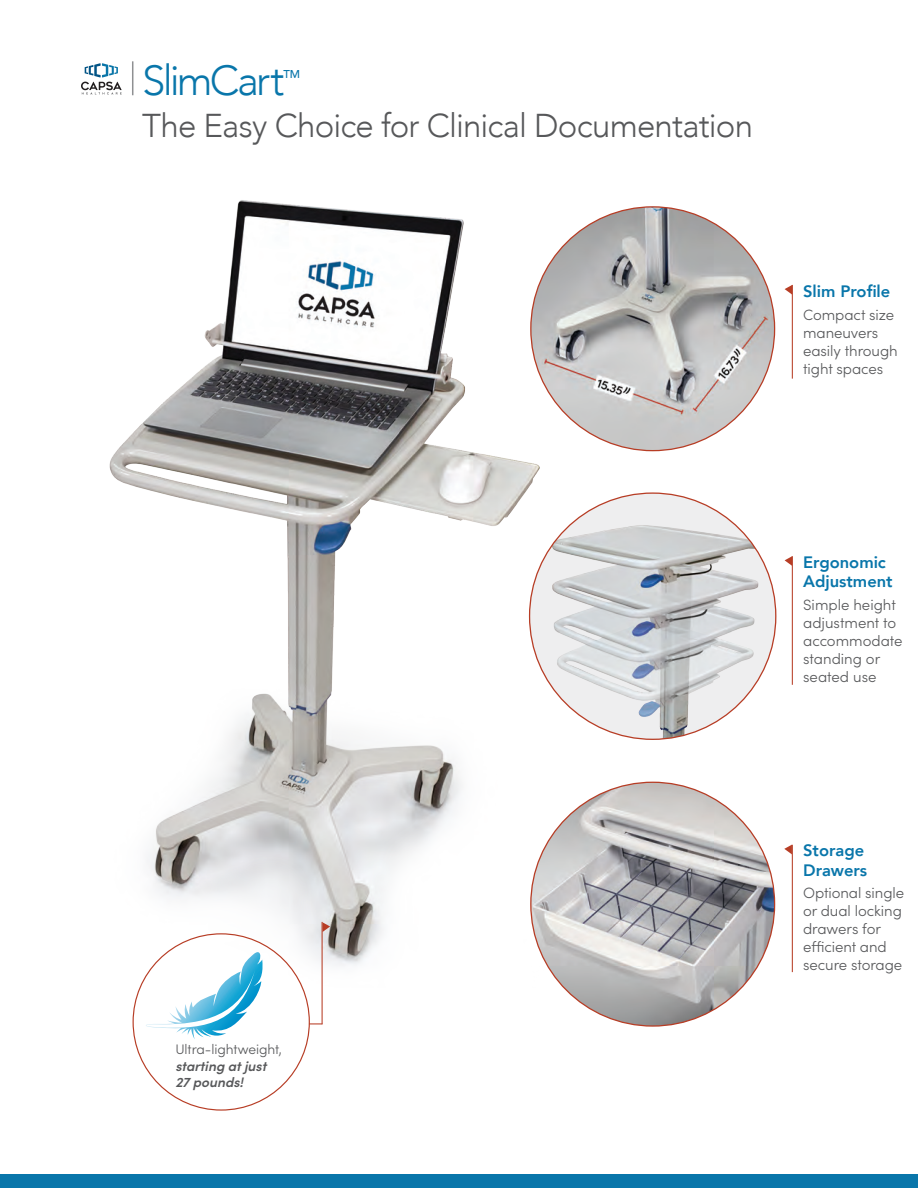
<style>
.page{position:relative;width:918px;height:1188px;background:#fff}
.page>*{position:absolute;margin:0;border:0;box-sizing:border-box;transform-origin:0 0}
.t1{font:300 42px "Avenir";letter-spacing:-.07em;color:#0976aa}
.t2{font:300 33px "Avenir";letter-spacing:-.025em;color:#57585a}
.t3{font:800 16.5px/19.5px "Avenir";color:#0976aa}
.t4{font:300 15px/18px "Sofia Pro";letter-spacing:-.005em;color:#57585a}
.t5{font:italic 600 13.8px/16.5px "Sofia Pro";letter-spacing:-.005em;color:#57585a}
.t6{font:300 13.8px "Sofia Pro";letter-spacing:-.005em;color:#57585a}
.t7{font:500 11.4px "Avenir";color:#0976aa}
</style>
<div class="page">
<div style="left:0;top:1174px;width:918px;height:14px;background:#0976aa"></div>
<hr style="left:132px;top:61px;width:1px;height:34px;background:#8f9092">
<svg style="left:81px;top:63px;width:41px;height:31px"></svg>
<img style="left:109px;top:200px;width:437px;height:787px">
<img style="left:531px;top:207px;width:244px;height:244px;border-radius:122px">
<img style="left:531px;top:782px;width:244px;height:244px;border-radius:122px">
<hr style="left:792px;top:285px;width:1px;height:94px;background:#b73d25">
<svg style="left:785px;top:285px;width:7px;height:10px"></svg>
<hr style="left:792px;top:845px;width:1px;height:127px;background:#b73d25">
<svg style="left:784px;top:845px;width:8px;height:9px"></svg>
<hr style="left:322px;top:922px;width:1px;height:102px;background:#b73d25">
<svg style="left:310px;top:1023px;width:12px;height:1px"></svg>
<svg style="left:322px;top:922px;width:8px;height:10px"></svg>
<div style="left:530px;top:493px;width:246px;height:246px;background:#eeeeef;border-radius:50%"></div>
<img style="left:543px;top:517px;width:225px;height:222px">
<hr style="left:792px;top:556px;width:1px;height:129px;background:#b73d25">
<svg style="left:785px;top:556px;width:7px;height:10px"></svg>
<svg style="left:142px;top:952px;width:121px;height:87px"></svg>
<h1 class="t1" style="left:142px;top:56px;width:144px">SlimCart</h1>
<p class="t7" style="left:284px;top:64px;width:18px">TM</p>
<h2 class="t2" style="left:142px;top:106px;width:612px">The Easy Choice for Clinical Documentation</h2>
<p class="t3" style="left:803px;top:281px;width:89px">Slim Profile</p>
<p class="t4" style="left:803px;top:304px;width:96px">Compact size maneuvers easily through tight spaces</p>
<p class="t6" style="left:175px;top:1039px;width:108px">Ultra-lightweight,</p>
<p class="t5" style="left:175px;top:1057px;width:93px">starting at just<br>27 pounds!</p>
<p class="t3" style="left:803px;top:552px;width:91px">Ergonomic<br>Adjustment</p>
<p class="t4" style="left:803px;top:595px;width:101px">Simple height adjustment to accommodate standing or seated use</p>
<p class="t3" style="left:803px;top:841px;width:66px">Storage<br>Drawers</p>
<p class="t4" style="left:803px;top:883px;width:103px">Optional single or dual locking drawers for efficient and secure storage</p>
</div>
